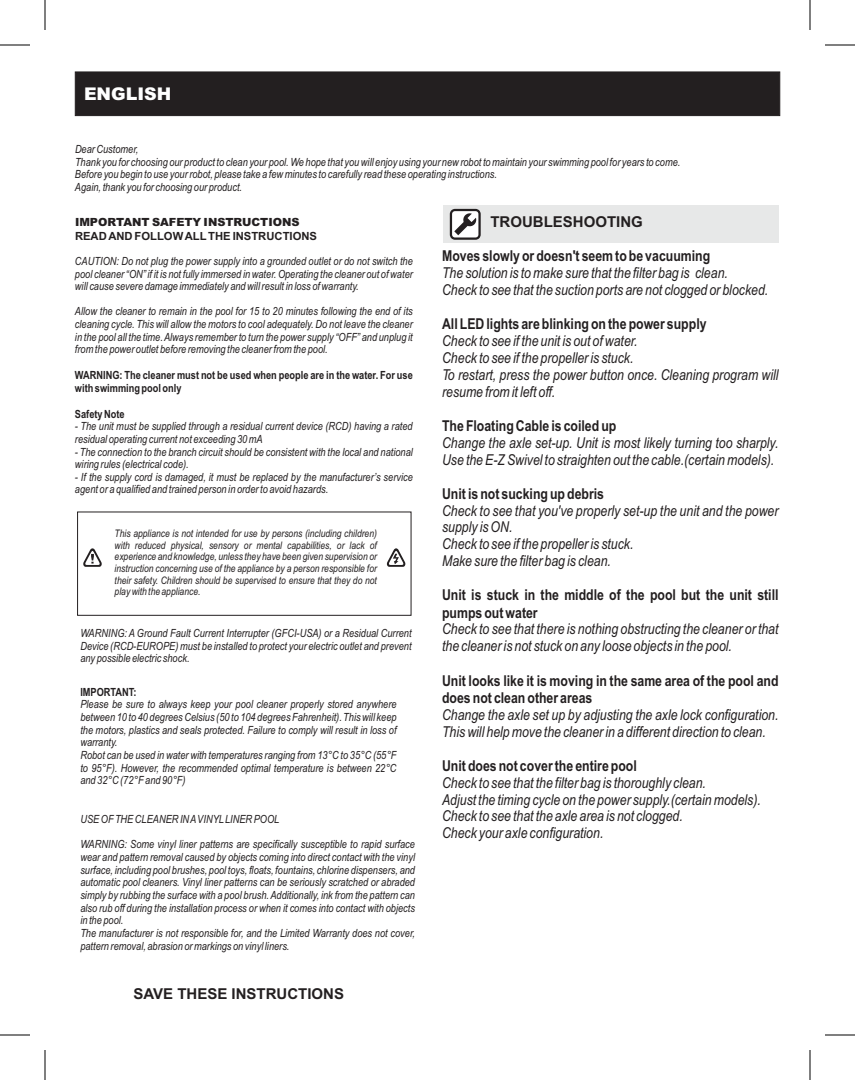
<style>
.page{position:relative;width:855px;height:1080px;background:#fff}
.page>*{position:absolute;margin:0;border:0;box-sizing:border-box;transform-origin:0 0}
.t1{font:900 17.5px "Arial";color:#fff}
.t2{font:italic 15px/16.9px "Arial Narrow";color:#231f20}
.t3{font:700 15px/17.1px "Arial Narrow";color:#231f20}
.t4{font:700 15px "Arial";color:#231f20}
.t5{font:italic 11.25px/12.6px "Arial Narrow";color:#231f20}
.t6{font:700 11.25px/12.9px "Arial Narrow";color:#231f20}
.t7{font:700 11.25px "Arial";color:#231f20}
.t8{font:900 11.25px "Arial";color:#231f20}
.t9{font:italic 10.38px/11.8px "Arial Narrow";color:#231f20;text-align:justify}
</style>
<div class="page">
<div style="left:443px;top:206px;width:335px;height:37px;background:#e7e8e8"></div>
<div style="left:75px;top:72px;width:705px;height:44px;background:#231f20"></div>
<svg style="left:83px;top:548px;width:19px;height:19px"></svg>
<svg style="left:387px;top:548px;width:18px;height:19px"></svg>
<svg style="left:450px;top:209px;width:31px;height:31px"></svg>
<hr style="left:0;top:1035px;width:30px;height:1px;background:#000">
<hr style="left:45px;top:1050px;width:1px;height:30px;background:#000">
<hr style="left:0;top:45px;width:30px;height:1px;background:#000">
<hr style="left:45px;top:0;width:1px;height:30px;background:#000">
<hr style="left:825px;top:45px;width:30px;height:1px;background:#000">
<hr style="left:810px;top:0;width:1px;height:30px;background:#000">
<hr style="left:825px;top:1035px;width:30px;height:1px;background:#000">
<hr style="left:810px;top:1050px;width:1px;height:30px;background:#000">
<h1 class="t1" style="left:84px;top:88px;width:89px">ENGLISH</h1>
<p class="t5" style="left:75px;top:144px;width:607px">Dear Customer,<br>Thank you for choosing our product to clean your pool. We hope that you will enjoy using your new robot to maintain your swimming pool for years to come.<br>Before you begin to use your robot, please take a few minutes to carefully read these operating instructions.<br>Again, thank you for choosing our product.</p>
<p class="t8" style="left:75px;top:218px;width:226px">IMPORTANT SAFETY INSTRUCTIONS</p>
<p class="t7" style="left:75px;top:231px;width:244px">READ AND FOLLOW ALLTHE INSTRUCTIONS</p>
<p class="t5" style="left:75px;top:256px;width:339px;text-align:justify">CAUTION: Do not plug the power supply into a grounded outlet or do not switch the pool cleaner “ON” if it is not fully immersed in water. Operating the cleaner out of water will cause severe damage immediately and will result in loss of warranty.</p>
<p class="t5" style="left:75px;top:306px;width:339px;text-align:justify">Allow the cleaner to remain in the pool for 15 to 20 minutes following the end of its cleaning cycle. This will allow the motors to cool adequately. Do not leave the cleaner in the pool all the time. Always remember to turn the power supply “OFF” and unplug it from the power outlet before removing the cleaner from the pool.</p>
<p class="t6" style="left:75px;top:370px;width:339px">WARNING: The cleaner must not be used when people are in the water. For use with swimming pool only</p>
<p class="t6" style="left:75px;top:408px;width:51px">Safety Note</p>
<p class="t5" style="left:75px;top:421px;width:339px">- The unit must be supplied through a residual current device (RCD) having a rated residual operating current not exceeding 30 mA</p>
<p class="t5" style="left:75px;top:446px;width:339px">- The connection to the branch circuit should be consistent with the local and national wiring rules (electrical code).</p>
<p class="t5" style="left:75px;top:472px;width:339px">- If the supply cord is damaged, it must be replaced by the manufacturer’s service agent or a qualified and trained person in order to avoid hazards.</p>
<p class="t9" style="left:115px;top:528px;width:264px">This appliance is not intended for use by persons (including children) with reduced physical, sensory or mental capabilities, or lack of experience and knowledge, unless they have been given supervision or instruction concerning use of the appliance by a person responsible for their safety. Children should be supervised to ensure that they do not play with the appliance.</p>
<p class="t5" style="left:80px;top:628px;width:333px;text-align:justify">WARNING: A Ground Fault Current Interrupter (GFCI-USA) or a Residual Current Device (RCD-EUROPE) must be installed to protect your electric outlet and prevent any possible electric shock.</p>
<p class="t6" style="left:80px;top:686px;width:58px">IMPORTANT:</p>
<p class="t5" style="left:80px;top:699px;width:318px">Please be sure to always keep your pool cleaner properly stored anywhere between 10 to 40 degrees Celsius (50 to 104 degrees Fahrenheit). This will keep the motors, plastics and seals protected. Failure to comply will result in loss of warranty.<br>Robot can be used in water with temperatures ranging from 13°C to 35°C (55°F to 95°F). However, the recommended optimal temperature is between 22°C and 32°C (72°F and 90°F)</p>
<p class="t5" style="left:80px;top:814px;width:201px">USE OF THE CLEANER IN AVINYLLINER POOL</p>
<p class="t5" style="left:80px;top:839px;width:336px">WARNING: Some vinyl liner patterns are specifically susceptible to rapid surface wear and pattern removal caused by objects coming into direct contact with the vinyl surface, including pool brushes, pool toys, floats, fountains, chlorine dispensers, and automatic pool cleaners. Vinyl liner patterns can be seriously scratched or abraded simply by rubbing the surface with a pool brush. Additionally, ink from the pattern can also rub off during the installation process or when it comes into contact with objects in the pool.<br>The manufacturer is not responsible for, and the Limited Warranty does not cover, pattern removal, abrasion or markings on vinyl liners.</p>
<h2 class="t4" style="left:134px;top:989px;width:212px">SAVE THESE INSTRUCTIONS</h2>
<h2 class="t4" style="left:490px;top:216px;width:154px">TROUBLESHOOTING</h2>
<h2 class="t3" style="left:442px;top:249px;width:270px">Moves slowly or doesn't seem to be vacuuming</h2>
<h2 class="t2" style="left:442px;top:266px;width:328px">The solution is to make sure that the filter bag is clean.<br>Check to see that the suction ports are not clogged or blocked.</h2>
<h2 class="t3" style="left:442px;top:317px;width:266px">All LED lights are blinking on the power supply</h2>
<h2 class="t2" style="left:442px;top:334px;width:338px">Check to see if the unit is out of water.<br>Check to see if the propeller is stuck.<br>To restart, press the power button once. Cleaning program will resume from it left off.</h2>
<h2 class="t3" style="left:442px;top:418px;width:176px">The Floating Cable is coiled up</h2>
<h2 class="t2" style="left:442px;top:435px;width:338px">Change the axle set-up. Unit is most likely turning too sharply.<br>Use the E-Z Swivel to straighten out the cable.(certain models).</h2>
<h2 class="t3" style="left:442px;top:486px;width:163px">Unit is not sucking up debris</h2>
<h2 class="t2" style="left:442px;top:503px;width:338px">Check to see that you've properly set-up the unit and the power supply is ON.<br>Check to see if the propeller is stuck.<br>Make sure the filter bag is clean.</h2>
<h2 class="t3" style="left:442px;top:588px;width:338px">Unit is stuck in the middle of the pool but the unit still pumps out water</h2>
<h2 class="t2" style="left:442px;top:622px;width:338px">Check to see that there is nothing obstructing the cleaner or that the cleaner is not stuck on any loose objects in the pool.</h2>
<h2 class="t3" style="left:442px;top:673px;width:338px">Unit looks like it is moving in the same area of the pool and does not clean other areas</h2>
<h2 class="t2" style="left:442px;top:707px;width:338px">Change the axle set up by adjusting the axle lock configuration.<br>This will help move the cleaner in a different direction to clean.</h2>
<h2 class="t3" style="left:442px;top:758px;width:196px">Unit does not cover the entire pool</h2>
<h2 class="t2" style="left:442px;top:775px;width:320px">Check to see that the filter bag is thoroughly clean.<br>Adjust the timing cycle on the power supply.(certain models).<br>Check to see that the axle area is not clogged.<br>Check your axle configuration.</h2>
</div>
